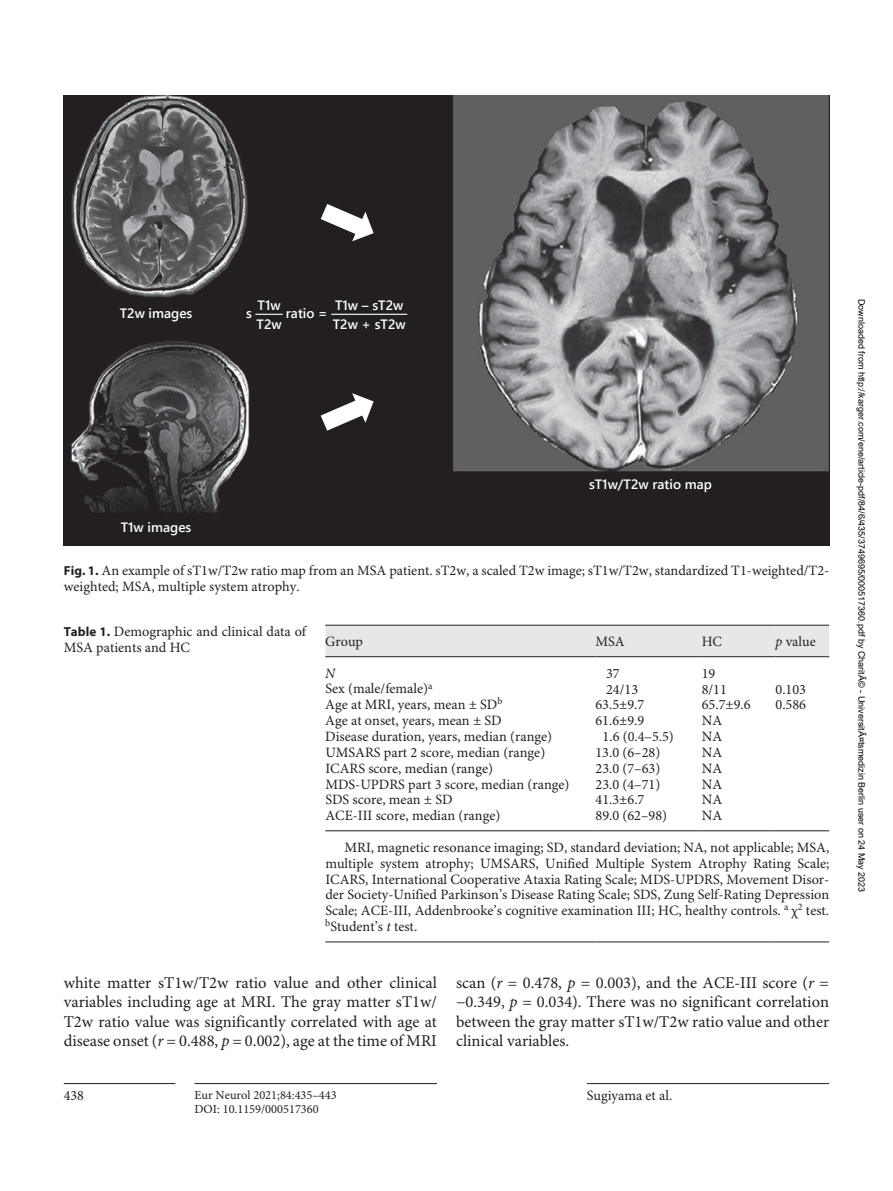
<style>
.page{position:relative;width:893px;height:1191px;background:#fff}
.page>*{position:absolute;margin:0;border:0;box-sizing:border-box;transform-origin:0 0}
.t1{font:16.5px/19px "Minion Pro";color:#231f20;text-align:justify}
.t2{font:14.25px/15.9px "Minion Pro";color:#231f20}
.t3{font:italic 14.25px "Minion Pro";color:#231f20}
.t4{font:600 13.5px "Segoe UI";color:#fff}
.t5{font:12.3px "Minion Pro";color:#231f20}
.t6{font:9px "Arial";color:#000}
.s1{font-family:"Myriad Pro";font-weight:700;font-size:13.2px}
.s2{font-style:italic}
</style>
<div class="page">
<hr style="left:64px;top:1083px;width:111px;height:1px;background:#231f20">
<hr style="left:195px;top:1083px;width:242px;height:1px;background:#231f20">
<hr style="left:587px;top:1083px;width:242px;height:1px;background:#231f20">
<img style="left:64px;top:96px;width:765px;height:450px">
<svg style="left:255px;top:314px;width:28px;height:1px"></svg>
<hr style="left:331px;top:314px;width:76px;height:1px;background:#fff">
<svg style="left:321px;top:204px;width:53px;height:37px"></svg>
<svg style="left:321px;top:393px;width:53px;height:37px"></svg>
<div style="left:325px;top:626px;width:504px;height:30px;background:#e6e7e9"></div>
<hr style="left:325px;top:625px;width:270px;height:1px;background:#231f20">
<hr style="left:595px;top:625px;width:107px;height:1px;background:#231f20">
<hr style="left:702px;top:625px;width:73px;height:1px;background:#231f20">
<hr style="left:775px;top:625px;width:54px;height:1px;background:#231f20">
<hr style="left:325px;top:656px;width:270px;height:1px;background:#231f20">
<hr style="left:595px;top:656px;width:107px;height:1px;background:#231f20">
<hr style="left:702px;top:656px;width:73px;height:1px;background:#231f20">
<hr style="left:775px;top:656px;width:54px;height:1px;background:#231f20">
<hr style="left:325px;top:830px;width:270px;height:1px;background:#231f20">
<hr style="left:595px;top:830px;width:107px;height:1px;background:#231f20">
<hr style="left:702px;top:830px;width:73px;height:1px;background:#231f20">
<hr style="left:775px;top:830px;width:54px;height:1px;background:#231f20">
<hr style="left:325px;top:941px;width:270px;height:1px;background:#231f20">
<hr style="left:595px;top:941px;width:107px;height:1px;background:#231f20">
<hr style="left:702px;top:941px;width:73px;height:1px;background:#231f20">
<hr style="left:775px;top:941px;width:54px;height:1px;background:#231f20">
<p class="t4" style="left:120px;top:300px;width:74px">T2w images</p>
<p class="t4" style="left:258px;top:292px;width:25px">T1w</p>
<p class="t4" style="left:335px;top:292px;width:70px">T1w – sT2w</p>
<p class="t4" style="left:246px;top:300px;width:7px">s</p>
<p class="t4" style="left:286px;top:300px;width:43px">ratio =</p>
<p class="t4" style="left:257px;top:311px;width:27px">T2w</p>
<p class="t4" style="left:333px;top:311px;width:75px">T2w + sT2w</p>
<p class="t4" style="left:121px;top:515px;width:72px">T1w images</p>
<p class="t4" style="left:589px;top:471px;width:125px">sT1w/T2w ratio map</p>
<p class="t2" style="left:64px;top:563px;width:767px"><span class="s1">Fig. 1.</span> An example of sT1w/T2w ratio map from an MSA patient. sT2w, a scaled T2w image; sT1w/T2w, standardized T1-weighted/T2- weighted; MSA, multiple system atrophy.</p>
<p class="t2" style="left:64px;top:623px;width:244px"><span class="s1">Table 1.</span> Demographic and clinical data of<br>MSA patients and HC</p>
<p class="t2" style="left:325px;top:634px;width:39px">Group</p>
<p class="t2" style="left:595px;top:634px;width:31px">MSA</p>
<p class="t2" style="left:702px;top:634px;width:22px">HC</p>
<p class="t2" style="left:775px;top:634px;width:42px"><span class="s2">p</span> value</p>
<p class="t3" style="left:325px;top:664px;width:12px">N</p>
<p class="t2" style="left:606px;top:665px;width:15px">37</p>
<p class="t2" style="left:702px;top:665px;width:15px">19</p>
<p class="t2" style="left:325px;top:681px;width:109px">Sex (male/female)<sup>a</sup></p>
<p class="t2" style="left:606px;top:681px;width:34px">24/13</p>
<p class="t2" style="left:702px;top:681px;width:27px">8/11</p>
<p class="t2" style="left:775px;top:681px;width:32px">0.103</p>
<p class="t2" style="left:325px;top:697px;width:179px">Age at MRI, years, mean ± SD<sup>b</sup></p>
<p class="t2" style="left:595px;top:697px;width:50px">63.5±9.7</p>
<p class="t2" style="left:702px;top:697px;width:50px">65.7±9.6</p>
<p class="t2" style="left:775px;top:697px;width:32px">0.586</p>
<p class="t2" style="left:325px;top:713px;width:178px">Age at onset, years, mean ± SD</p>
<p class="t2" style="left:595px;top:713px;width:50px">61.6±9.9</p>
<p class="t2" style="left:702px;top:713px;width:22px">NA</p>
<p class="t2" style="left:325px;top:729px;width:228px">Disease duration, years, median (range)</p>
<p class="t2" style="left:603px;top:729px;width:73px">1.6 (0.4–5.5)</p>
<p class="t2" style="left:702px;top:729px;width:22px">NA</p>
<p class="t2" style="left:325px;top:745px;width:221px">UMSARS part 2 score, median (range)</p>
<p class="t2" style="left:595px;top:745px;width:66px">13.0 (6–28)</p>
<p class="t2" style="left:702px;top:745px;width:22px">NA</p>
<p class="t2" style="left:325px;top:760px;width:169px">ICARS score, median (range)</p>
<p class="t2" style="left:595px;top:760px;width:66px">23.0 (7–63)</p>
<p class="t2" style="left:702px;top:760px;width:22px">NA</p>
<p class="t2" style="left:325px;top:776px;width:246px">MDS-UPDRS part 3 score, median (range)</p>
<p class="t2" style="left:595px;top:776px;width:66px">23.0 (4–71)</p>
<p class="t2" style="left:702px;top:776px;width:22px">NA</p>
<p class="t2" style="left:325px;top:792px;width:129px">SDS score, mean ± SD</p>
<p class="t2" style="left:595px;top:792px;width:50px">41.3±6.7</p>
<p class="t2" style="left:702px;top:792px;width:22px">NA</p>
<p class="t2" style="left:325px;top:808px;width:176px">ACE-III score, median (range)</p>
<p class="t2" style="left:595px;top:808px;width:73px">89.0 (62–98)</p>
<p class="t2" style="left:702px;top:808px;width:22px">NA</p>
<p class="t2" style="left:325px;top:839px;width:506px;text-align:justify;text-indent:19px">MRI, magnetic resonance imaging; SD, standard deviation; NA, not applicable; MSA, multiple system atrophy; UMSARS, Unified Multiple System Atrophy Rating Scale; ICARS, International Cooperative Ataxia Rating Scale; MDS-UPDRS, Movement Disor&shy;der Society-Unified Parkinson’s Disease Rating Scale; SDS, Zung Self-Rating Depression Scale; ACE-III, Addenbrooke’s cognitive examination III; HC, healthy controls. <sup>a</sup> χ<sup>2</sup> test. <sup>b</sup>Student’s <span class="s2">t</span> test.</p>
<p class="t1" style="left:64px;top:974px;width:375px">white matter sT1w/T2w ratio value and other clinical variables including age at MRI. The gray matter sT1w/ T2w ratio value was significantly correlated with age at disease onset (<span class="s2">r</span> = 0.488, <span class="s2">p</span> = 0.002), age at the time of MRI</p>
<p class="t1" style="left:456px;top:974px;width:375px">scan (<span class="s2">r</span> = 0.478, <span class="s2">p</span> = 0.003), and the ACE-III score (<span class="s2">r</span> = −0.349, <span class="s2">p</span> = 0.034). There was no significant correlation between the gray matter sT1w/T2w ratio value and other clinical variables.</p>
<p class="t2" style="left:64px;top:1088px;width:22px">438</p>
<p class="t5" style="left:195px;top:1087px;width:144px">Eur Neurol 2021;84:435–443</p>
<p class="t2" style="left:587px;top:1088px;width:87px">Sugiyama et al.</p>
<p class="t5" style="left:195px;top:1101px;width:126px">DOI: 10.1159/000517360</p>
<p class="t6" style="left:865px;top:299px;width:595px;rotate:90deg">Downloaded from http://karger.com/ene/article-pdf/84/6/435/3749695/000517360.pdf by CharitÃ© - UniversitÃ¤tsmedizin Berlin user on 24 May 2023</p>
</div>
